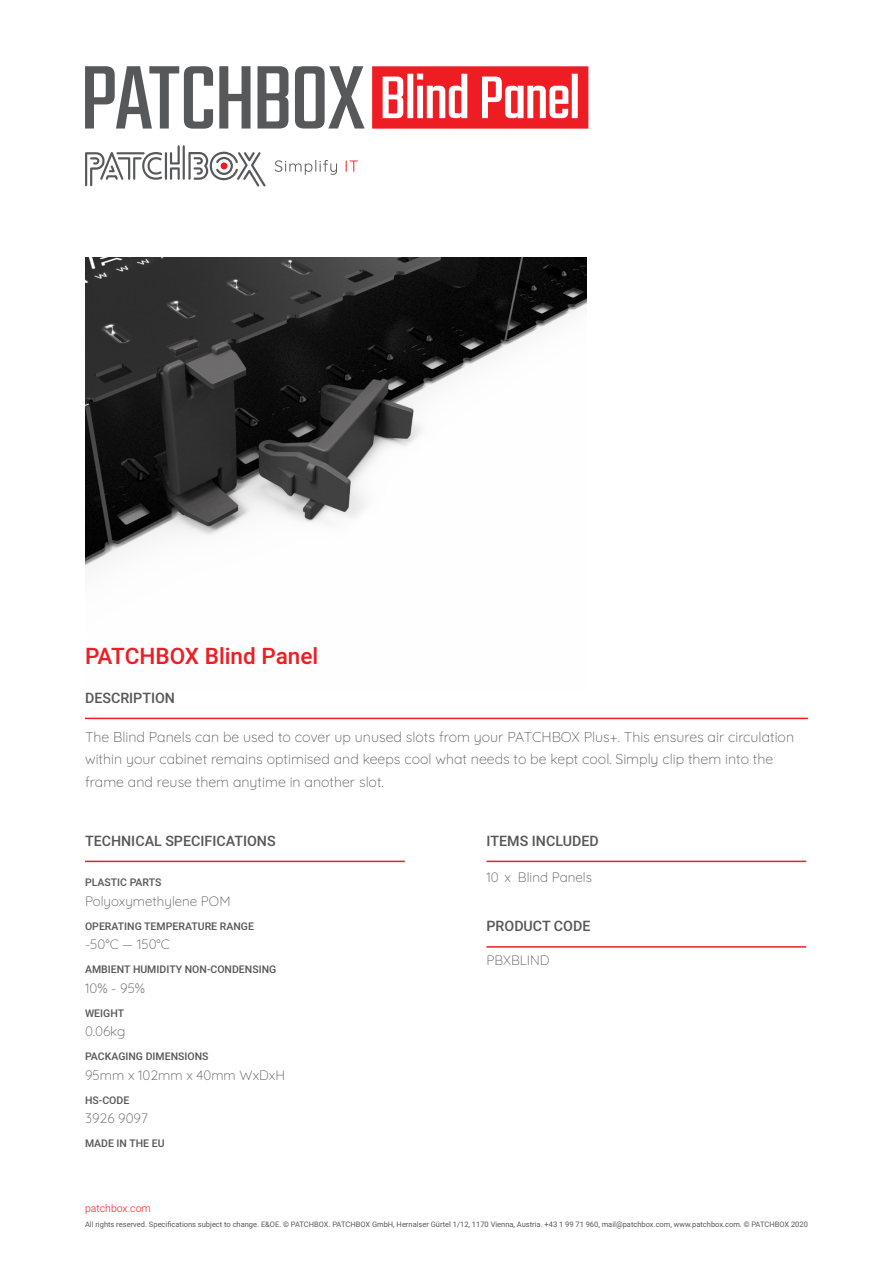
<style>
.page{position:relative;width:893px;height:1263px;background:#fff}
.page>*{position:absolute;margin:0;border:0;box-sizing:border-box;transform-origin:0 0}
.t1{font:500 22.5px "Heebo";color:#ee1d23}
.t2{font:300 14.25px/22.5px "Quicksand";color:#57585a}
.t3{font:500 14.25px "Heebo";color:#57585a}
.t4{font:300 13.5px "Quicksand";color:#57585a}
.t5{font:500 10.5px "Heebo";color:#57585a}
.t6{font:300 10.5px "Heebo";color:#ee1d23}
.t7{font:7.5px "Heebo";color:#57585a}
</style>
<div class="page">
<svg style="left:372px;top:66px;width:216px;height:63px"></svg>
<svg style="left:85px;top:66px;width:128px;height:63px"></svg>
<svg style="left:219px;top:66px;width:31px;height:63px"></svg>
<svg style="left:258px;top:66px;width:30px;height:63px"></svg>
<svg style="left:295px;top:66px;width:70px;height:63px"></svg>
<img style="left:85px;top:257px;width:502px;height:311px">
<hr style="left:85px;top:861px;width:320px;height:1px;background:#ee1d23">
<hr style="left:486px;top:861px;width:320px;height:1px;background:#ee1d23">
<hr style="left:486px;top:946px;width:320px;height:2px;background:#ee1d23">
<hr style="left:85px;top:718px;width:723px;height:1px;background:#ee1d23">
<svg style="left:346px;top:161px;width:12px;height:11px"></svg>
<svg style="left:275px;top:160px;width:62px;height:15px"></svg>
<svg style="left:85px;top:152px;width:77px;height:34px"></svg>
<hr style="left:165px;top:152px;width:2px;height:28px;background:#57585a">
<hr style="left:183px;top:145px;width:2px;height:35px;background:#57585a">
<svg style="left:170px;top:145px;width:10px;height:35px"></svg>
<svg style="left:188px;top:152px;width:78px;height:34px"></svg>
<h1 class="t1" style="left:85px;top:640px;width:235px">PATCHBOX Blind Panel</h1>
<p class="t3" style="left:85px;top:688px;width:92px">DESCRIPTION</p>
<p class="t2" style="left:85px;top:724px;width:711px">The Blind Panels can be used to cover up unused slots from your PATCHBOX Plus+. This ensures air circulation within your cabinet remains optimised and keeps cool what needs to be kept cool. Simply clip them into the frame and reuse them anytime in another slot.</p>
<p class="t3" style="left:85px;top:831px;width:192px">TECHNICAL SPECIFICATIONS</p>
<p class="t5" style="left:85px;top:875px;width:78px">PLASTIC PARTS</p>
<p class="t4" style="left:85px;top:890px;width:147px">Polyoxymethylene POM</p>
<p class="t5" style="left:85px;top:919px;width:170px">OPERATING TEMPERATURE RANGE</p>
<p class="t4" style="left:85px;top:934px;width:86px">-50°C — 150°C</p>
<p class="t5" style="left:85px;top:962px;width:193px">AMBIENT HUMIDITY NON-CONDENSING</p>
<p class="t4" style="left:85px;top:977px;width:62px">10% - 95%</p>
<p class="t5" style="left:85px;top:1006px;width:41px">WEIGHT</p>
<p class="t4" style="left:85px;top:1021px;width:42px">0.06kg</p>
<p class="t5" style="left:85px;top:1049px;width:125px">PACKAGING DIMENSIONS</p>
<p class="t4" style="left:85px;top:1064px;width:201px">95mm x 102mm x 40mm WxDxH</p>
<p class="t5" style="left:85px;top:1093px;width:46px">HS-CODE</p>
<p class="t4" style="left:85px;top:1108px;width:64px">3926 9097</p>
<p class="t5" style="left:85px;top:1136px;width:81px">MADE IN THE EU</p>
<p class="t6" style="left:85px;top:1201px;width:67px">patchbox.com</p>
<p class="t3" style="left:486px;top:831px;width:114px">ITEMS INCLUDED</p>
<p class="t4" style="left:486px;top:866px;width:107px">10 x Blind Panels</p>
<p class="t3" style="left:486px;top:916px;width:105px">PRODUCT CODE</p>
<p class="t4" style="left:486px;top:950px;width:65px">PBXBLIND</p>
<p class="t7" style="left:85px;top:1219px;width:724px">All rights reserved. Specifications subject to change. E&amp;OE. © PATCHBOX. PATCHBOX GmbH, Hernalser Gürtel 1/12, 1170 Vienna, Austria. +43 1 99 71 960, mail@patchbox.com, www.patchbox.com. © PATCHBOX 2020</p>
</div>
